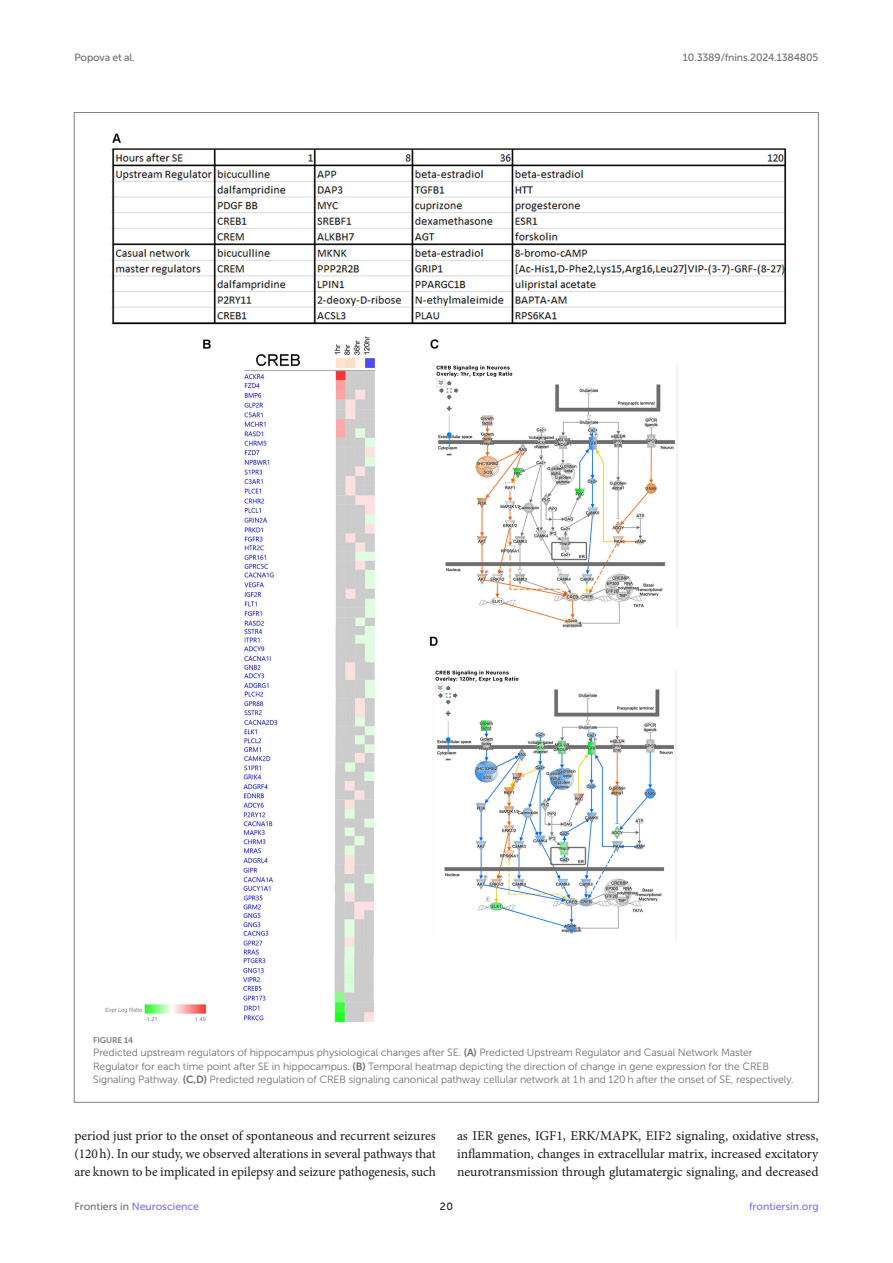
<style>
.page{position:relative;width:893px;height:1263px;background:#fff}
.page>*{position:absolute;margin:0;border:0;box-sizing:border-box;transform-origin:0 0}
.TEXT_FLUSH{font:13.5px/18px "Minion Pro";letter-spacing:-.005em;color:#1b1c1b;text-align:justify}
.FIG_LEG{font:10.5px/13.5px "Museo Sans 300";letter-spacing:-.01em;color:#706f70}
.t1{font:10.5px "Museo Sans 500";color:#856df0}
.t2{font:10.5px "Museo Sans 500";letter-spacing:-.015em;color:#706f70}
.t3{font:10.5px "Museo Sans 500";color:#1b1c1b}
.FIG_HD{font:8.25px "Museo Sans 700";letter-spacing:-.01em;color:#7e7f7f}
.s1{font-family:"Museo Sans 700"}
.s2{color:#706f70}
</style>
<div class="page">
<img style="left:105px;top:133px;width:682px;height:890px">
<p class="t2" style="left:74px;top:51px;width:62px">Popova et al.</p>
<p class="t2" style="left:683px;top:51px;width:137px">10.3389/fnins.2024.1384805</p>
<p class="FIG_HD" style="left:93px;top:1035px;width:41px">FIGURE 14</p>
<p class="FIG_LEG" style="left:93px;top:1046px;width:702px">Predicted upstream regulators of hippocampus physiological changes after SE. <span class="s1">(A)</span> Predicted Upstream Regulator and Casual Network Master<br>Regulator for each time point after SE in hippocampus. <span class="s1">(B)</span> Temporal heatmap depicting the direction of change in gene expression for the CREB<br>Signaling Pathway. <span class="s1">(C,D)</span> Predicted regulation of CREB signaling canonical pathway cellular network at 1 h and 120 h after the onset of SE, respectively.</p>
<p class="TEXT_FLUSH" style="left:74px;top:1127px;width:363px">period just prior to the onset of spontaneous and recurrent seizures (120h). In our study, we observed alterations in several pathways that are known to be implicated in epilepsy and seizure pathogenesis, such</p>
<p class="TEXT_FLUSH" style="left:457px;top:1127px;width:363px">as IER genes, IGF1, ERK/MAPK, EIF2 signaling, oxidative stress, inflammation, changes in extracellular matrix, increased excitatory neurotransmission through glutamatergic signaling, and decreased</p>
<p class="t1" style="left:74px;top:1200px;width:126px"><span class="s2">Frontiers in</span> Neuroscience</p>
<p class="t3" style="left:440px;top:1200px;width:15px">20</p>
<p class="t1" style="left:749px;top:1200px;width:71px">frontiersin.org</p>
</div>
